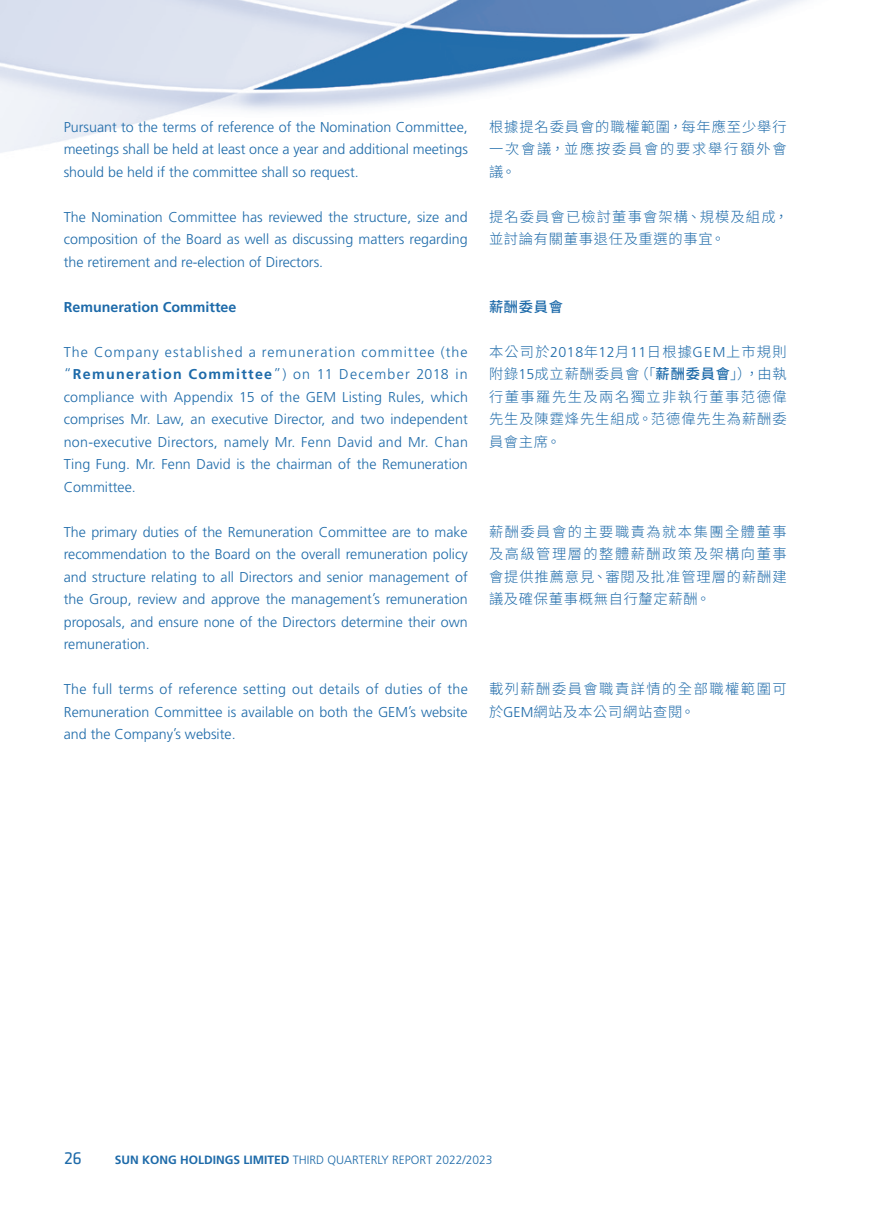
<style>
.page{position:relative;width:893px;height:1212px;background:#fff}
.page>*{position:absolute;margin:0;border:0;box-sizing:border-box;transform-origin:0 0}
.t1{font:18px "Klavika Regular TF";color:#1d6aa9}
.Body_Text{font:300 14.25px/22.5px "Frutiger LT Std";color:#1d6aa9;text-align:justify}
.C_Body_Text{font:300 14.25px/22.5px "Source Han Sans TC";letter-spacing:.065em;color:#1d6aa9;text-align:justify}
.C_Body_Text-2{font:300 14.25px/22.5px "Source Han Sans TC";letter-spacing:.105em;color:#1d6aa9}
.Heading_2{font:700 14.25px "Frutiger LT Std";color:#1d6aa9}
.C_Heading_2{font:500 14.25px "Source Han Sans TC";letter-spacing:.05em;color:#1d6aa9}
.t2{font:300 12px "Frutiger LT Std";color:#1d6aa9}
.s1{font-weight:700}
.s2{font-family:"Frutiger LT Std"}
.s3{font-weight:500}
</style>
<div class="page">
<img style="left:0;top:0;width:805px;height:153px">
<p class="Body_Text" style="left:64px;top:116px;width:406px">Pursuant to the terms of reference of the Nomination Committee, meetings shall be held at least once a year and additional meetings should be held if the committee shall so request.</p>
<p class="Body_Text" style="left:64px;top:206px;width:405px">The Nomination Committee has reviewed the structure, size and composition of the Board as well as discussing matters regarding the retirement and re-election of Directors.</p>
<p class="Heading_2" style="left:64px;top:298px;width:174px">Remuneration Committee</p>
<p class="Body_Text" style="left:64px;top:341px;width:406px">The Company established a remuneration committee (the “<span class="s1">Remuneration Committee</span>”) on 11 December 2018 in compliance with Appendix 15 of the GEM Listing Rules, which comprises Mr. Law, an executive Director, and two independent non-executive Directors, namely Mr. Fenn David and Mr. Chan Ting Fung. Mr. Fenn David is the chairman of the Remuneration Committee.</p>
<p class="Body_Text" style="left:64px;top:521px;width:405px">The primary duties of the Remuneration Committee are to make recommendation to the Board on the overall remuneration policy and structure relating to all Directors and senior management of the Group, review and approve the management’s remuneration proposals, and ensure none of the Directors determine their own remuneration.</p>
<p class="Body_Text" style="left:64px;top:678px;width:406px">The full terms of reference setting out details of duties of the Remuneration Committee is available on both the GEM’s website and the Company’s website.</p>
<p class="C_Body_Text" style="left:489px;top:115px;width:299px">根據提名委員會的職權範圍，每年應至少舉行一次會議，並應按委員會的要求舉行額外會議。</p>
<p class="C_Body_Text" style="left:489px;top:205px;width:301px">提名委員會已檢討董事會架構、規模及組成，並討論有關董事退任及重選的事宜。</p>
<p class="C_Heading_2" style="left:489px;top:298px;width:76px">薪酬委員會</p>
<p class="C_Body_Text" style="left:489px;top:340px;width:299px">本公司於<span class="s2">2018</span>年<span class="s2">12</span>月<span class="s2">11</span>日根據<span class="s2">GEM</span>上市規則附錄<span class="s2">15</span>成立薪酬委員會（「<span class="s3">薪酬委員會</span>」），由執行董事羅先生及兩名獨立非執行董事范德偉先生及陳霆烽先生組成。范德偉先生為薪酬委員會主席。</p>
<p class="C_Body_Text" style="left:489px;top:520px;width:299px">薪酬委員會的主要職責為就本集團全體董事及高級管理層的整體薪酬政策及架構向董事會提供推薦意見、審閱及批准管理層的薪酬建議及確保董事概無自行釐定薪酬。</p>
<p class="C_Body_Text-2" style="left:489px;top:678px;width:299px">載列薪酬委員會職責詳情的全部職權範圍可於<span class="s2">GEM</span>網站及本公司網站查閱。</p>
<p class="t1" style="left:64px;top:1148px;width:20px">26</p>
<p class="t2" style="left:115px;top:1153px;width:379px"><span class="s1">SUN KONG HOLDINGS LIMITED</span> THIRD QUARTERLY REPORT 2022/2023</p>
</div>
